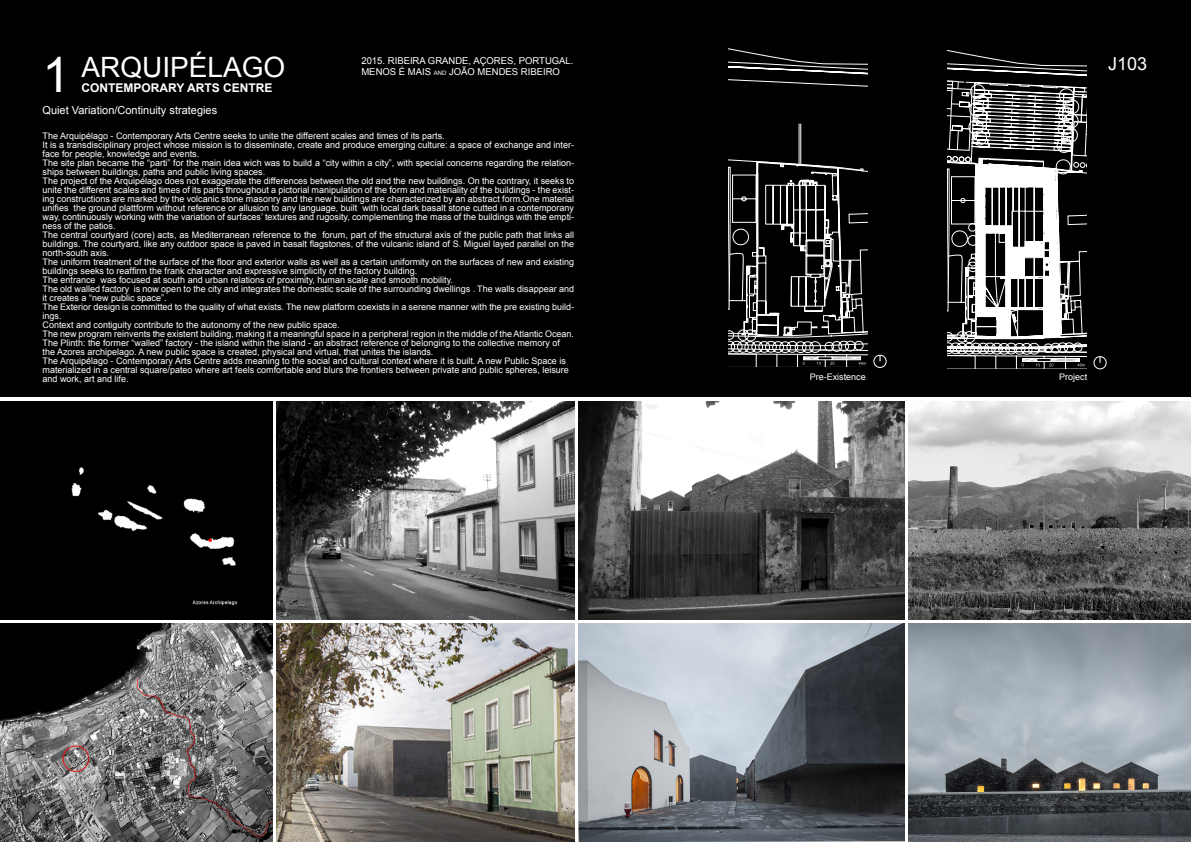
<style>
.page{position:relative;width:1191px;height:842px;background:#fff}
.page>*{position:absolute;margin:0;border:0;box-sizing:border-box;transform-origin:0 0}
.t1{font:49px "Arial";color:#fff}
.t2{font:28px "Arial";color:#fff}
.t3{font:18px "Arial";color:#fff}
.t4{font:700 12px "Arial";color:#fff}
.t5{font:11px "Arial";color:#fff}
.t6{font:9.5px "Arial";color:#fff}
.t7{font:9px/9px "Arial";color:#fff}
.s1{font-size:6px}
</style>
<div class="page">
<div style="left:0;top:0;width:1191px;height:397px;background:#000"></div>
<svg style="left:947px;top:50px;width:95px;height:15px"></svg>
<svg style="left:947px;top:65px;width:139px;height:304px"></svg>
<svg style="left:729px;top:48px;width:138px;height:18px"></svg>
<svg style="left:729px;top:66px;width:138px;height:21px"></svg>
<svg style="left:729px;top:123px;width:138px;height:244px"></svg>
<img style="left:578px;top:401px;width:326px;height:218px">
<img style="left:578px;top:624px;width:326px;height:218px">
<img style="left:276px;top:401px;width:298px;height:218px">
<img style="left:909px;top:401px;width:282px;height:218px">
<img style="left:909px;top:624px;width:282px;height:218px">
<img style="left:0;top:624px;width:272px;height:218px">
<div style="left:0;top:401px;width:272px;height:218px;background:#000"></div>
<img style="left:276px;top:624px;width:298px;height:218px">
<div style="left:1093px;top:356px;width:13px;height:13px;border:1px solid #fff;border-radius:50%"></div>
<div style="left:873px;top:355px;width:13px;height:13px;border:1px solid #fff;border-radius:50%"></div>
<p class="t2" style="left:81px;top:48px;width:205px">ARQUIPÉLAGO</p>
<p class="t4" style="left:81px;top:79px;width:192px">CONTEMPORARY ARTS CENTRE</p>
<p class="t6" style="left:361px;top:54px;width:214px">2015. RIBEIRA GRANDE, AÇORES, PORTUGAL.</p>
<p class="t6" style="left:361px;top:65px;width:200px">MENOS É MAIS <span class="s1">AND</span> JOÃO MENDES RIBEIRO</p>
<p class="t1" style="left:43px;top:41px;width:29px">1</p>
<p class="t3" style="left:1108px;top:51px;width:41px">J103</p>
<p class="t5" style="left:43px;top:103px;width:176px">Quiet Variation/Continuity strategies</p>
<p class="t7" style="left:43px;top:131px;width:404px">The Arquipélago - Contemporary Arts Centre seeks to unite the different scales and times of its parts.</p>
<p class="t7" style="left:43px;top:140px;width:533px">It is a transdisciplinary project whose mission is to disseminate, create and produce emerging culture: a space of exchange and inter&shy;face for people, knowledge and events.</p>
<p class="t7" style="left:43px;top:158px;width:533px">The site plan became the “parti” for the main idea wich was to build a “city within a city”, with special concerns regarding the relation&shy;ships between buildings, paths and public living spaces.</p>
<p class="t7" style="left:43px;top:176px;width:533px;text-align:justify">The project of the Arquipélago does not exaggerate the differences between the old and the new buildings. On the contrary, it seeks to unite the different scales and times of its parts throughout a pictorial manipulation of the form and materiality of the buildings - the exist&shy;ing constructions are marked by the volcanic stone masonry and the new buildings are characterized by an abstract form.One material unifies the ground plattform without reference or allusion to any language, built with local dark basalt stone cutted in a contemporany way, continuously working with the variation of surfaces’ textures and rugosity, complementing the mass of the buildings with the empti&shy;ness of the patios.</p>
<p class="t7" style="left:43px;top:230px;width:533px;text-align:justify">The central courtyard (core) acts, as Mediterranean reference to the forum, part of the structural axis of the public path that links all buildings. The courtyard, like any outdoor space is paved in basalt flagstones, of the vulcanic island of S. Miguel layed parallel on the north-south axis.</p>
<p class="t7" style="left:43px;top:257px;width:533px">The uniform treatment of the surface of the floor and exterior walls as well as a certain uniformity on the surfaces of new and existing buildings seeks to reaffirm the frank character and expressive simplicity of the factory building.</p>
<p class="t7" style="left:43px;top:275px;width:412px">The entrance was focused at south and urban relations of proximity, human scale and smooth mobility.</p>
<p class="t7" style="left:43px;top:284px;width:533px">The old walled factory is now open to the city and integrates the domestic scale of the surrounding dwellings . The walls disappear and it creates a “new public space”.</p>
<p class="t7" style="left:43px;top:302px;width:533px">The Exterior design is committed to the quality of what exists. The new platform coexists in a serene manner with the pre existing build&shy;ings.</p>
<p class="t7" style="left:43px;top:320px;width:299px">Context and contiguity contribute to the autonomy of the new public space.</p>
<p class="t7" style="left:43px;top:329px;width:533px">The new program reinvents the existent building, making it a meaningful space in a peripheral region in the middle of the Atlantic Ocean.</p>
<p class="t7" style="left:43px;top:338px;width:519px">The Plinth: the former “walled” factory - the island within the island - an abstract reference of belonging to the collective memory of the Azores archipelago. A new public space is created, physical and virtual, that unites the islands.</p>
<p class="t7" style="left:43px;top:356px;width:528px">The Arquipélago - Contemporary Arts Centre adds meaning to the social and cultural context where it is built. A new Public Space is materialized in a central square/pateo where art feels comfortable and blurs the frontiers between private and public spheres, leisure and work, art and life.</p>
<p class="t7" style="left:809px;top:372px;width:58px">Pre-Existence</p>
<p class="t7" style="left:1059px;top:372px;width:30px">Project</p>
</div>
